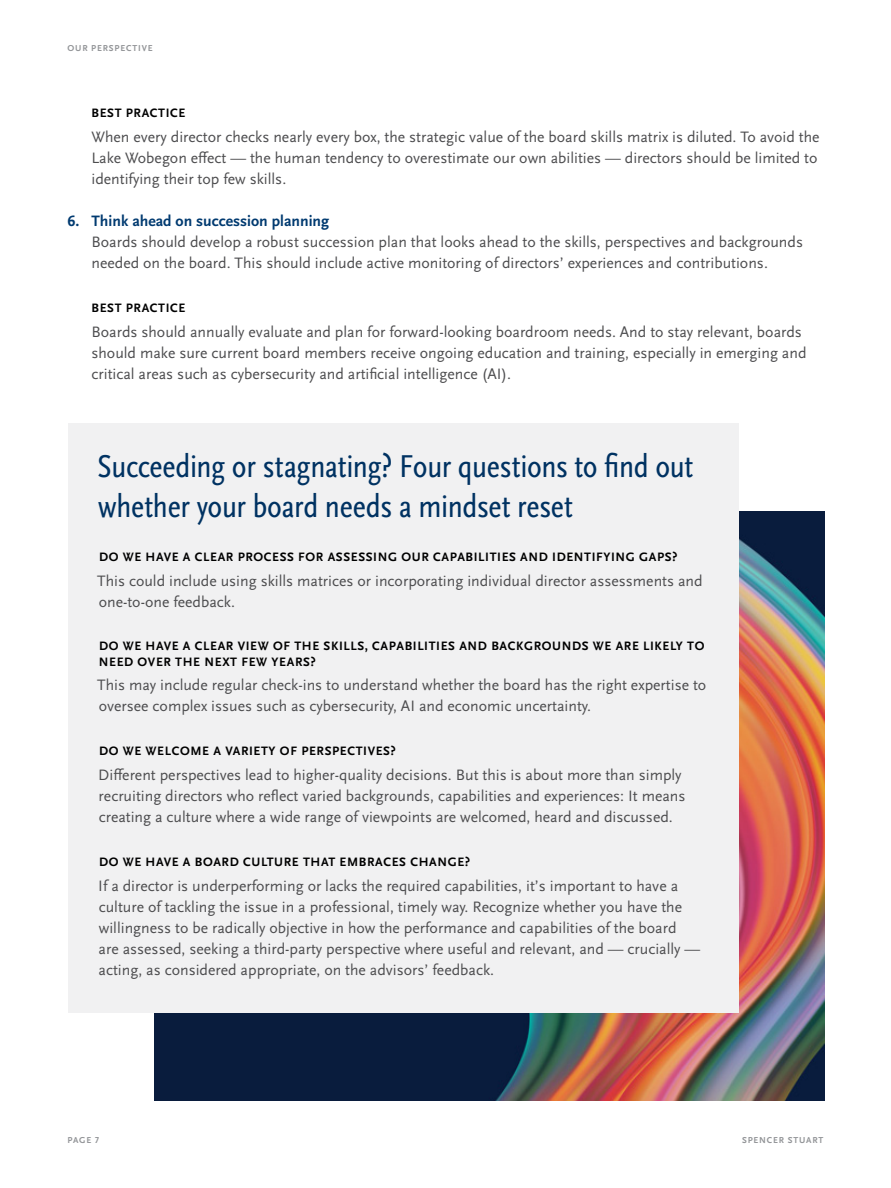
<style>
.page{position:relative;width:891px;height:1188px;background:#fff}
.page>*{position:absolute;margin:0;border:0;box-sizing:border-box;transform-origin:0 0}
.t1{font:condensed 33px/39.6px "Scala Sans Pro";letter-spacing:-.01em;color:#003262}
.t2{font:15.75px/21px "Scala Sans Pro";color:#4d4d4f}
.t3{font:700 15.75px "Scala Sans Pro";color:#003a70}
.t4{font:700 12.75px "Scala Sans Pro";letter-spacing:.05em;color:#000}
.t5{font:700 9px "Scala Sans Pro";letter-spacing:.095em;color:#939598}
</style>
<div class="page">
<img style="left:154px;top:511px;width:670px;height:590px">
<div style="left:68px;top:423px;width:670px;height:589px;background:#f1f1f2"></div>
<p class="t5" style="left:68px;top:43px;width:87px">Ou r Perspective</p>
<p class="t4" style="left:92px;top:106px;width:43px">BEST PRACT</p>
<p class="t4" style="left:166px;top:106px;width:13px">ICE</p>
<p class="t2" style="left:91px;top:126px;width:730px">When every director checks nearly every box, the strategic value of the board skills matrix is diluted. To avoid the<br>Lake Wobegon effect — the human tendency to overestimate our own abilities — directors should be limited to identifying their top few skills.</p>
<p class="t3" style="left:67px;top:212px;width:263px">6. Think ahead on succession planning</p>
<p class="t2" style="left:91px;top:231px;width:713px">Boards should develop a robust succession plan that looks ahead to the skills, perspectives and backgrounds needed on the board. This should include active monitoring of directors’ experiences and contributions.</p>
<p class="t4" style="left:92px;top:300px;width:43px">BEST PRACT</p>
<p class="t4" style="left:166px;top:300px;width:13px">ICE</p>
<p class="t2" style="left:91px;top:321px;width:717px">Boards should annually evaluate and plan for forward-looking boardroom needs. And to stay relevant, boards should make sure current board members receive ongoing education and training, especially in emerging and critical areas such as cybersecurity and artificial intelligence (AI).</p>
<h1 class="t1" style="left:97px;top:447px;width:598px">Succeeding or stagnating? Four questions to find out whether your board needs a mindset reset</h1>
<p class="t4" style="left:99px;top:549px;width:66px">DO WE HAVE</p>
<p class="t4" style="left:183px;top:549px;width:36px">A CLEAR</p>
<p class="t4" style="left:238px;top:549px;width:9px">PROCE</p>
<p class="t4" style="left:280px;top:549px;width:163px">SS FOR ASSESSING OUR CAPA</p>
<p class="t4" style="left:466px;top:549px;width:65px">BILITIES AND</p>
<p class="t4" style="left:552px;top:549px;width:14px">IDENT</p>
<p class="t4" style="left:592px;top:549px;width:87px">IFYIN G GAPS?</p>
<p class="t2" style="left:97px;top:570px;width:607px">This could include using skills matrices or incorporating individual director assessments and one-to-one feedback.</p>
<p class="t4" style="left:99px;top:639px;width:66px">DO WE HAVE</p>
<p class="t4" style="left:183px;top:639px;width:36px">A CLEAR</p>
<p class="t4" style="left:238px;top:639px;width:144px">VIEW OF THE SKILLS, CAPA</p>
<p class="t4" style="left:405px;top:639px;width:65px">BILITIES AND</p>
<p class="t4" style="left:491px;top:639px;width:133px">BACKGROUNDS WE ARE</p>
<p class="t4" style="left:643px;top:639px;width:54px">LIKELY TO</p>
<p class="t4" style="left:99px;top:654px;width:10px">NEED</p>
<p class="t4" style="left:138px;top:654px;width:10px">OVER</p>
<p class="t4" style="left:175px;top:654px;width:39px">THE NEXT</p>
<p class="t4" style="left:241px;top:654px;width:47px">FEW YEAR</p>
<p class="t4" style="left:303px;top:654px;width:14px">S?</p>
<p class="t2" style="left:97px;top:675px;width:611px">This may include regular check-ins to understand whether the board has the right expertise to oversee complex issues such as cybersecurity, AI and economic uncertainty.</p>
<p class="t4" style="left:99px;top:744px;width:136px">DO WE WELCOME A VAR</p>
<p class="t4" style="left:249px;top:744px;width:61px">IETY OF PER</p>
<p class="t4" style="left:325px;top:744px;width:16px">SPECT</p>
<p class="t4" style="left:363px;top:744px;width:34px">IVES?</p>
<p class="t2" style="left:98px;top:764px;width:589px">Different perspectives lead to higher-quality decisions. But this is about more than simply recruiting directors who reflect varied backgrounds, capabilities and experiences: It means creating a culture where a wide range of viewpoints are welcomed, heard and discussed.</p>
<p class="t4" style="left:99px;top:854px;width:66px">DO WE HAVE</p>
<p class="t4" style="left:183px;top:854px;width:30px">A BOARD</p>
<p class="t4" style="left:243px;top:854px;width:133px">CULTURE THAT EMBRACE</p>
<p class="t4" style="left:399px;top:854px;width:72px">S CHANGE?</p>
<p class="t2" style="left:98px;top:875px;width:604px">If a director is underperforming or lacks the required capabilities, it’s important to have a culture of tackling the issue in a professional, timely way. Recognize whether you have the willingness to be radically objective in how the performance and capabilities of the board<br>are assessed, seeking a third-party perspective where useful and relevant, and — crucially — acting, as considered appropriate, on the advisors’ feedback.</p>
<p class="t5" style="left:68px;top:1135px;width:33px">PAGE 7</p>
<p class="t5" style="left:742px;top:1135px;width:13px">SPENCER</p>
<p class="t5" style="left:788px;top:1135px;width:26px">STUART</p>
</div>
